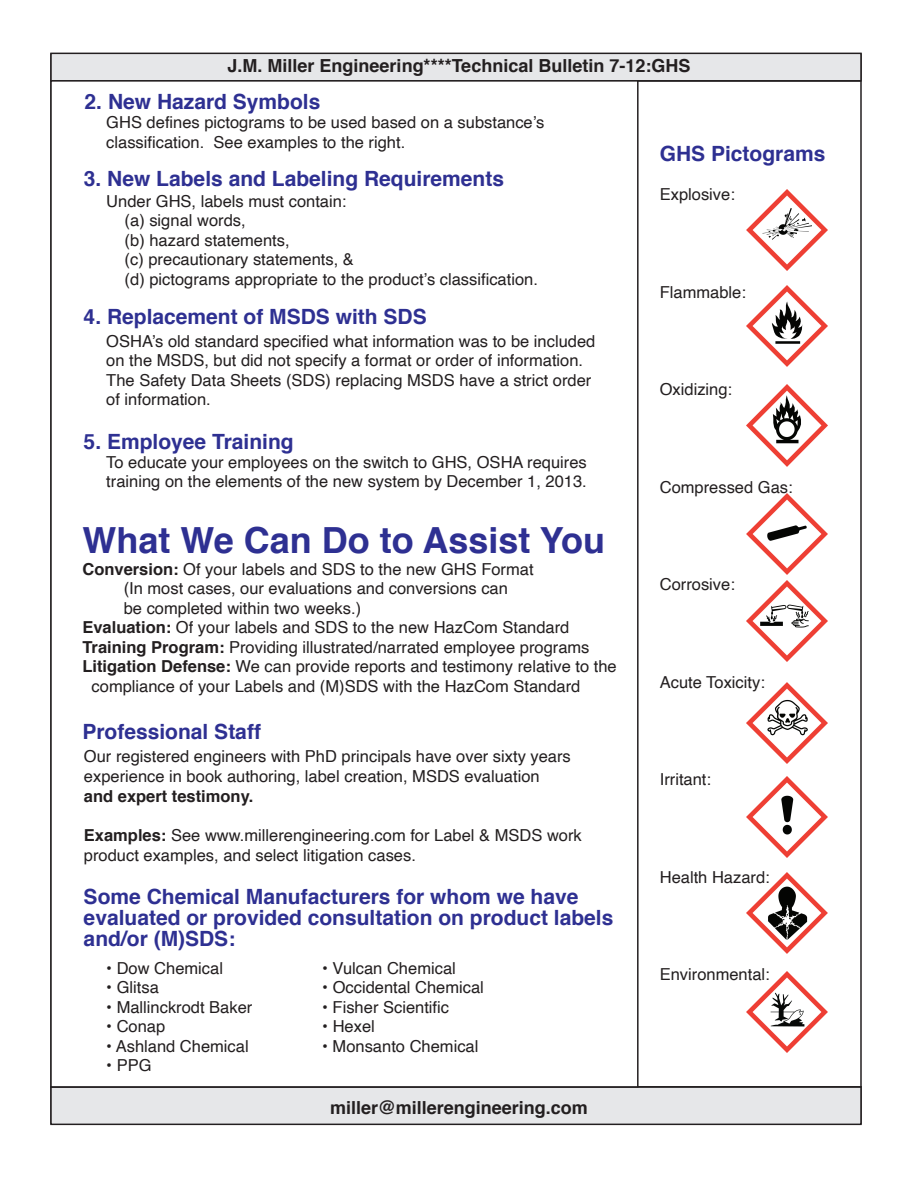
<style>
.page{position:relative;width:918px;height:1188px;background:#fff}
.page>*{position:absolute;margin:0;border:0;box-sizing:border-box;transform-origin:0 0}
.t1{font:700 36px "Helvetica";color:#2e3092}
.t2{font:700 21px/21px "Helvetica";color:#2e3092}
.t3{font:700 18px "Helvetica";color:#231f20}
.t4{font:16.5px/19.5px "Helvetica";color:#231f20}
.t5{font:700 16.5px "Helvetica";color:#231f20}
.s1{font-weight:700}
</style>
<div class="page">
<div style="left:50px;top:53px;width:812px;height:1071px;background:#fff;border:2px solid #231f20"></div>
<div style="left:50px;top:53px;width:812px;height:29px;background:#e6e7e9;border:2px solid #231f20"></div>
<div style="left:50px;top:1086px;width:812px;height:39px;background:#e6e7e9;border:2px solid #231f20"></div>
<hr style="left:51px;top:80px;width:810px;height:2px;background:#231f20">
<hr style="left:52px;top:1086px;width:810px;height:2px;background:#231f20">
<div style="left:50px;top:80px;width:589px;height:1008px;background:#fff;border:2px solid #231f20"></div>
<img style="left:747px;top:493px;width:81px;height:82px">
<img style="left:747px;top:682px;width:81px;height:81px">
<img style="left:747px;top:971px;width:81px;height:81px">
<img style="left:747px;top:873px;width:81px;height:81px">
<img style="left:747px;top:190px;width:81px;height:81px">
<img style="left:747px;top:285px;width:81px;height:82px">
<img style="left:747px;top:385px;width:81px;height:81px">
<img style="left:747px;top:581px;width:81px;height:81px">
<img style="left:747px;top:777px;width:81px;height:81px">
<p class="t3" style="left:228px;top:51px;width:464px">J.M. Miller Engineering****Technical Bulletin 7-12:GHS</p>
<p class="t2" style="left:85px;top:92px;width:237px">2. New Hazard Symbols</p>
<p class="t4" style="left:106px;top:113px;width:440px">GHS defines pictograms to be used based on a substance’s classification. See examples to the right.</p>
<p class="t2" style="left:84px;top:168px;width:422px">3. New Labels and Labeling Requirements</p>
<p class="t4" style="left:125px;top:192px;width:415px;text-indent:-18px">Under GHS, labels must contain:<br>(a) signal words,<br>(b) hazard statements,<br>(c) precautionary statements, &amp;<br>(d) pictograms appropriate to the product’s classification.</p>
<p class="t2" style="left:84px;top:307px;width:345px">4. Replacement of MSDS with SDS</p>
<p class="t4" style="left:106px;top:332px;width:491px">OSHA’s old standard specified what information was to be included on the MSDS, but did not specify a format or order of information.<br>The Safety Data Sheets (SDS) replacing MSDS have a strict order of information.</p>
<p class="t2" style="left:84px;top:431px;width:212px">5. Employee Training</p>
<p class="t4" style="left:106px;top:453px;width:482px">To educate your employees on the switch to GHS, OSHA requires training on the elements of the new system by December 1, 2013.</p>
<h1 class="t1" style="left:82px;top:511px;width:524px">What We Can Do to Assist You</h1>
<p class="t4" style="left:82px;top:559px;width:453px"><span class="s1">Conversion:</span> Of your labels and SDS to the new GHS Format</p>
<p class="t4" style="left:124px;top:579px;width:386px">(In most cases, our evaluations and conversions can</p>
<p class="t4" style="left:124px;top:598px;width:239px">be completed within two weeks.)</p>
<p class="t4" style="left:82px;top:618px;width:488px"><span class="s1">Evaluation:</span> Of your labels and SDS to the new HazCom Standard</p>
<p class="t4" style="left:82px;top:637px;width:509px"><span class="s1">Training Program:</span> Providing illustrated/narrated employee programs</p>
<p class="t4" style="left:82px;top:657px;width:536px"><span class="s1">Litigation Defense:</span> We can provide reports and testimony relative to the</p>
<p class="t4" style="left:92px;top:676px;width:490px">compliance of your Labels and (M)SDS with the HazCom Standard</p>
<p class="t2" style="left:82px;top:721px;width:180px">Professional Staff</p>
<p class="t4" style="left:84px;top:747px;width:488px">Our registered engineers with PhD principals have over sixty years experience in book authoring, label creation, MSDS evaluation</p>
<p class="t5" style="left:84px;top:782px;width:171px">and expert testimony.</p>
<p class="t4" style="left:84px;top:826px;width:499px"><span class="s1">Examples:</span> See www.millerengineering.com for Label &amp; MSDS work product examples, and select litigation cases.</p>
<p class="t2" style="left:84px;top:887px;width:531px">Some Chemical Manufacturers for whom we have evaluated or provided consultation on product labels and/or (M)SDS:</p>
<p class="t4" style="left:106px;top:959px;width:118px">• Dow Chemical</p>
<p class="t4" style="left:322px;top:959px;width:135px">• Vulcan Chemical</p>
<p class="t4" style="left:106px;top:978px;width:54px">• Glitsa</p>
<p class="t4" style="left:322px;top:978px;width:163px">• Occidental Chemical</p>
<p class="t4" style="left:106px;top:998px;width:148px">• Mallinckrodt Baker</p>
<p class="t4" style="left:322px;top:998px;width:128px">• Fisher Scientific</p>
<p class="t4" style="left:106px;top:1017px;width:60px">• Conap</p>
<p class="t4" style="left:322px;top:1017px;width:54px">• Hexel</p>
<p class="t4" style="left:106px;top:1037px;width:144px">• Ashland Chemical</p>
<p class="t4" style="left:322px;top:1037px;width:158px">• Monsanto Chemical</p>
<p class="t4" style="left:106px;top:1056px;width:47px">• PPG</p>
<p class="t3" style="left:330px;top:1093px;width:259px">miller@millerengineering.com</p>
<p class="t2" style="left:660px;top:144px;width:167px">GHS Pictograms</p>
<p class="t4" style="left:660px;top:185px;width:77px">Explosive:</p>
<p class="t4" style="left:660px;top:283px;width:88px">Flammable:</p>
<p class="t4" style="left:660px;top:380px;width:74px">Oxidizing:</p>
<p class="t4" style="left:660px;top:478px;width:134px">Compressed Gas:</p>
<p class="t4" style="left:660px;top:575px;width:77px">Corrosive:</p>
<p class="t4" style="left:660px;top:673px;width:107px">Acute Toxicity:</p>
<p class="t4" style="left:660px;top:770px;width:53px">Irritant:</p>
<p class="t4" style="left:660px;top:868px;width:112px">Health Hazard:</p>
<p class="t4" style="left:660px;top:965px;width:112px">Environmental:</p>
</div>
